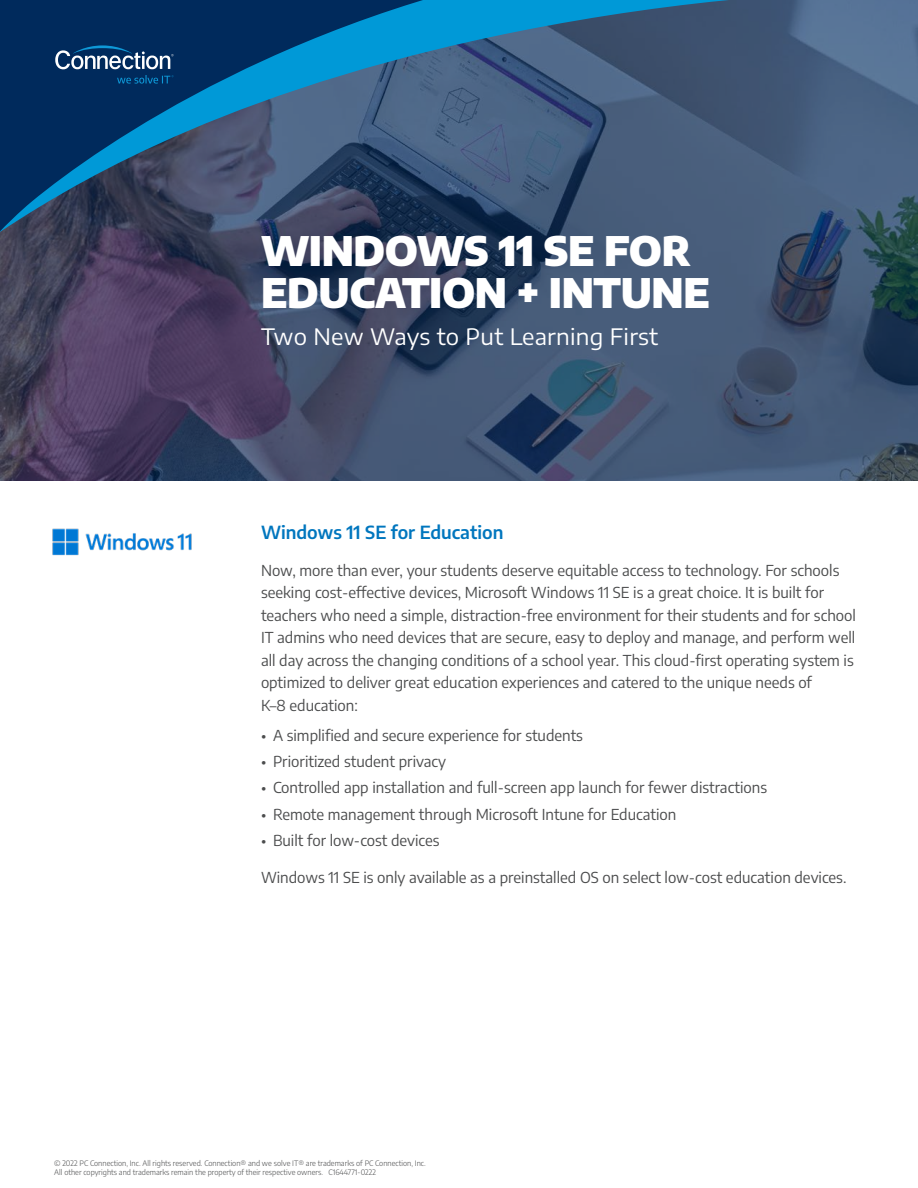
<style>
.page{position:relative;width:918px;height:1188px;background:#fff}
.page>*{position:absolute;margin:0;border:0;box-sizing:border-box;transform-origin:0 0}
.t1{font:900 40.5px/42px "Encode Sans";letter-spacing:-.01em;color:#fff}
.Services_Sub-Headlin{font:22.5px "Encode Sans Semi Expanded";letter-spacing:.01em;color:#fff}
.t2{font:600 18px "Encode Sans";color:#0076be}
.Body{font:15px/22.5px "Encode Sans";color:#4b4c4d}
.Copyright{font:300 7.5px/9px "Encode Sans";color:#4b4c4d}
</style>
<div class="page">
<img style="left:0;top:233px;width:918px;height:248px">
<svg style="left:0;top:233px;width:487px;height:10px;background:#343a54"></svg>
<svg style="left:0;top:0;width:918px;height:233px;background:#30567b"></svg>
<svg style="left:55px;top:45px;width:119px;height:24px"></svg>
<svg style="left:117px;top:75px;width:57px;height:9px"></svg>
<img style="left:52px;top:528px;width:140px;height:28px">
<h1 class="t1" style="left:261px;top:227px;width:451px">WINDOWS 11 SE FOR<br>EDUCATION + INTUNE</h1>
<p class="Services_Sub-Headlin" style="left:261px;top:321px;width:399px">Two New Ways to Put Learning First</p>
<h2 class="t2" style="left:261px;top:519px;width:244px">Windows 11 SE for Education</h2>
<p class="Body" style="left:261px;top:558px;width:597px">Now, more than ever, your students deserve equitable access to technology. For schools seeking cost-effective devices, Microsoft Windows 11 SE is a great choice. It is built for teachers who need a simple, distraction-free environment for their students and for school IT admins who need devices that are secure, easy to deploy and manage, and perform well all day across the changing conditions of a school year. This cloud-first operating system is optimized to deliver great education experiences and catered to the unique needs of<br>K–8 education:</p>
<p class="Body" style="left:261px;top:723px;width:324px">• A simplified and secure experience for students</p>
<p class="Body" style="left:261px;top:750px;width:187px">• Prioritized student privacy</p>
<p class="Body" style="left:261px;top:776px;width:508px">• Controlled app installation and full-screen app launch for fewer distractions</p>
<p class="Body" style="left:261px;top:802px;width:417px">• Remote management through Microsoft Intune for Education</p>
<p class="Body" style="left:261px;top:828px;width:180px">• Built for low-cost devices</p>
<p class="Body" style="left:261px;top:866px;width:587px">Windows 11 SE is only available as a preinstalled OS on select low-cost education devices.</p>
<p class="Copyright" style="left:54px;top:1159px;width:373px">© 2022 PC Connection, Inc. All rights reserved. Connection® and we solve IT® are trademarks of PC Connection, Inc.<br>All other copyrights and trademarks remain the property of their respective owners. C1644771-0222</p>
</div>
